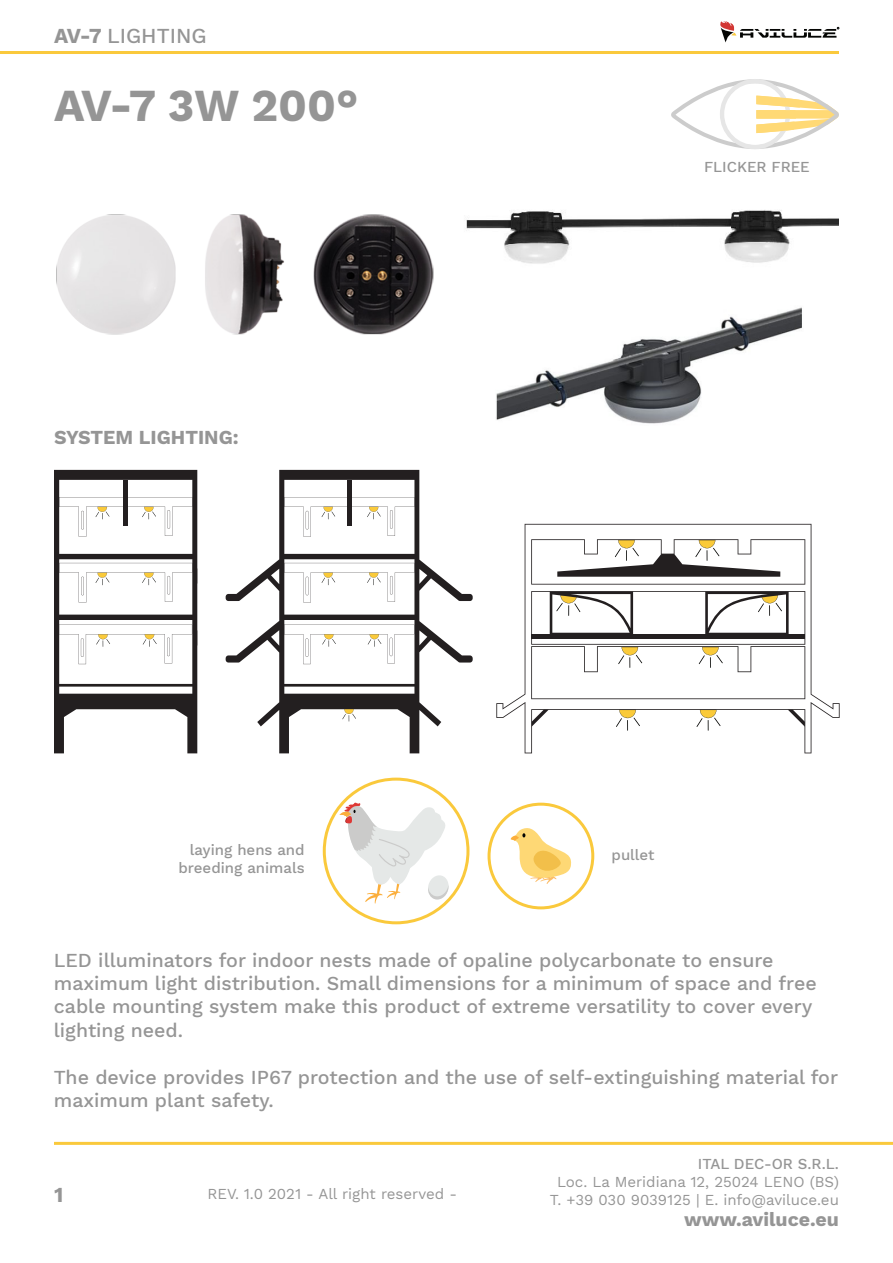
<style>
.page{position:relative;width:893px;height:1263px;background:#fff}
.page>*{position:absolute;margin:0;border:0;box-sizing:border-box;transform-origin:0 0}
.t1{font:700 45px "Work Sans";color:#959595}
.t2{font:500 21px "Work Sans";color:#959595}
.t3{font:700 21px "Work Sans";color:#959595}
.t4{font:500 19.5px/23.4px "Work Sans";color:#959595}
.t5{font:700 19.5px "Work Sans";color:#959595}
.t6{font:15px/18px "Work Sans";color:#959595;text-align:center}
.t7{font:500 15px/18px "Work Sans";color:#959595;text-align:right}
.s1{font-weight:700}
</style>
<div class="page">
<hr style="left:0;top:51px;width:839px;height:3px;background:#fac93c">
<hr style="left:54px;top:1142px;width:839px;height:3px;background:#fac93c">
<svg style="left:720px;top:21px;width:119px;height:22px"></svg>
<div style="left:488px;top:803px;width:106px;height:106px;border:3px solid #fac93c;border-radius:50%"></div>
<div style="left:323px;top:778px;width:146px;height:146px;border:3px solid #fac93c;border-radius:50%"></div>
<svg style="left:511px;top:828px;width:61px;height:56px"></svg>
<svg style="left:340px;top:802px;width:110px;height:101px"></svg>
<img style="left:466px;top:210px;width:373px;height:54px">
<img style="left:496px;top:307px;width:306px;height:117px">
<img style="left:56px;top:214px;width:378px;height:121px">
<svg style="left:496px;top:524px;width:344px;height:229px"></svg>
<svg style="left:557px;top:540px;width:223px;height:37px"></svg>
<svg style="left:532px;top:709px;width:17px;height:18px"></svg>
<svg style="left:788px;top:710px;width:17px;height:17px"></svg>
<svg style="left:705px;top:591px;width:84px;height:44px"></svg>
<svg style="left:550px;top:591px;width:83px;height:44px"></svg>
<svg style="left:54px;top:470px;width:143px;height:283px"></svg>
<svg style="left:226px;top:470px;width:247px;height:283px"></svg>
<svg style="left:284px;top:497px;width:131px;height:40px"></svg>
<svg style="left:284px;top:563px;width:131px;height:39px"></svg>
<svg style="left:342px;top:709px;width:14px;height:12px"></svg>
<svg style="left:284px;top:624px;width:130px;height:40px"></svg>
<svg style="left:671px;top:79px;width:168px;height:70px"></svg>
<p class="t2" style="left:54px;top:23px;width:154px"><span class="s1">AV-7</span> LIGHTING</p>
<p class="t1" style="left:54px;top:79px;width:306px">AV-7 3W 200°</p>
<p class="t5" style="left:54px;top:426px;width:186px">SYSTEM LIGHTING:</p>
<p class="t7" style="left:704px;top:158px;width:107px">FLICKER FREE</p>
<p class="t7" style="left:178px;top:842px;width:128px">laying hens and breeding animals</p>
<p class="t7" style="left:612px;top:847px;width:44px">pullet</p>
<p class="t4" style="left:54px;top:949px;width:764px">LED illuminators for indoor nests made of opaline polycarbonate to ensure maximum light distribution. Small dimensions for a minimum of space and free cable mounting system make this product of extreme versatility to cover every lighting need.</p>
<p class="t4" style="left:54px;top:1066px;width:786px">The device provides IP67 protection and the use of self-extinguishing material for maximum plant safety.</p>
<p class="t3" style="left:54px;top:1182px;width:11px">1</p>
<p class="t6" style="left:207px;top:1185px;width:251px">REV. 1.0 2021 - All right reserved -</p>
<p class="t7" style="left:698px;top:1155px;width:143px">ITAL DEC-OR S.R.L.</p>
<p class="t6" style="left:550px;top:1173px;width:291px">Loc. La Meridiana 12, 25024 LENO (BS)<br>T. +39 030 9039125 | E. info@aviluce.eu</p>
<p class="t5" style="left:684px;top:1208px;width:156px">www.aviluce.eu</p>
</div>
